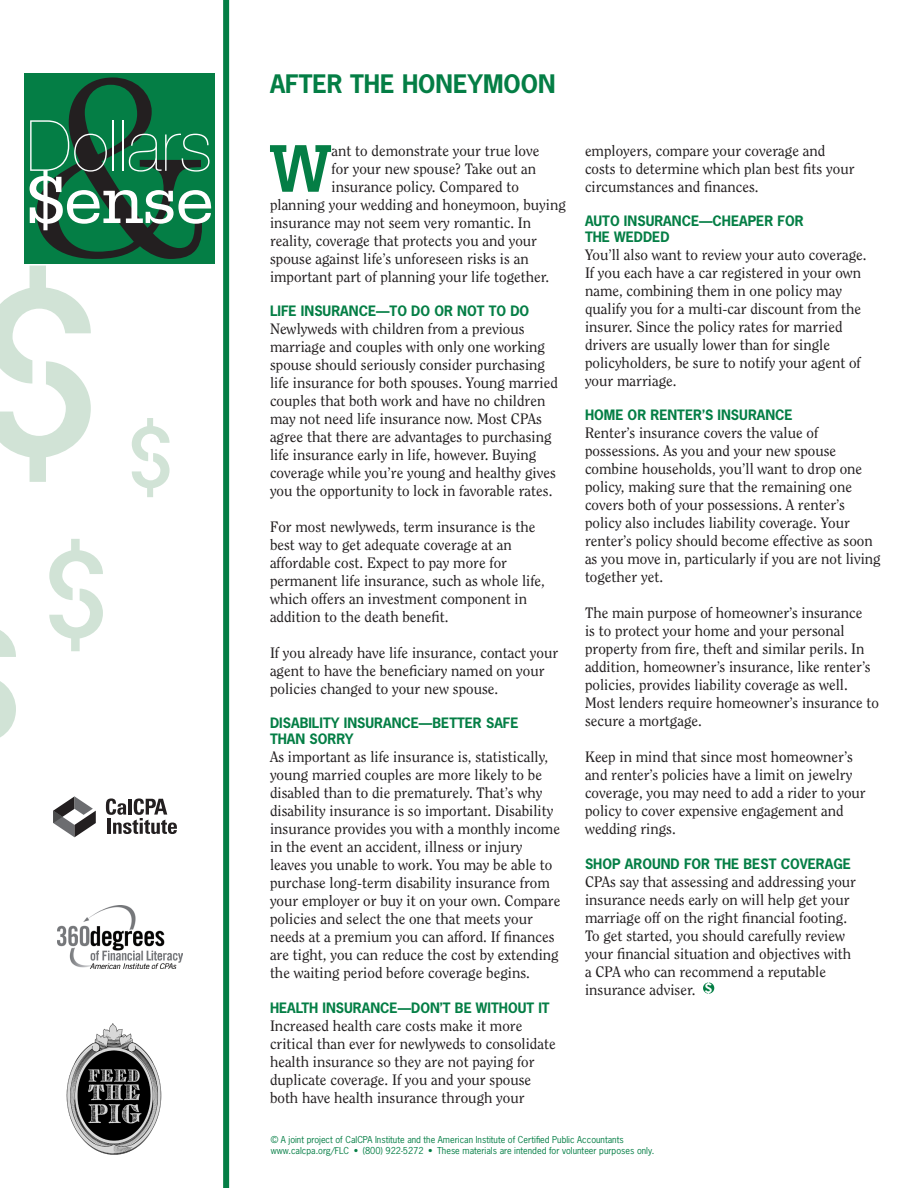
<style>
.page{position:relative;width:918px;height:1188px;background:#fff}
.page>*{position:absolute;margin:0;border:0;box-sizing:border-box;transform-origin:0 0}
.t1{font:283.5px "Housebroken Clean";color:#d1e3d6}
.t2{font:300 259.2px "Century";color:#231f20}
.t3{font:147.3px "Housebroken Clean";color:#d1e3d6}
.t4{font:103.8px "Housebroken Clean";color:#d1e3d6}
.t5{font:200 70.65px "Helvetica Neue";color:#fff}
.t6{font:70.65px "Serifa";color:#fff}
.body_text_1st{font:500 66px "Boton";color:#047e45}
.t7{font:700 24px "News Gothic";color:#047e45}
.body_text{font:15px/18px "Clearface";color:#231f20}
.body_text_1st-2{font:15px "Clearface";color:#231f20}
.t8{font:700 13.5px/16.2px "News Gothic";color:#047e45}
.t9{font:700 12.6px "News Gothic";color:#fff}
.t10{font:9px "News Gothic";color:#047e45}
</style>
<div class="page">
<div style="left:223px;top:0;width:6px;height:1188px;background:#047e45"></div>
<div style="left:25px;top:73px;width:190px;height:190px;background:#047e45"></div>
<img style="left:57px;top:905px;width:125px;height:63px">
<img style="left:66px;top:1024px;width:95px;height:130px">
<svg style="left:53px;top:796px;width:43px;height:41px"></svg>
<svg style="left:106px;top:798px;width:71px;height:36px"></svg>
<div style="left:703px;top:982px;width:11px;height:12px;background:#047e45;border-radius:50%"></div>
<p class="t2" style="left:28px;top:18px;width:184px">&amp;</p>
<p class="t1" style="left:-32px;top:188px;width:144px">$</p>
<p class="t5" style="left:26px;top:105px;width:187px">Dollars</p>
<p class="t6" style="left:26px;top:161px;width:190px">$ense</p>
<p class="t4" style="left:124px;top:390px;width:54px">$</p>
<p class="t3" style="left:39px;top:499px;width:76px">$</p>
<p class="t7" style="left:270px;top:68px;width:287px">AFTER THE HONEYMOON</p>
<p class="body_text_1st" style="left:270px;top:130px;width:63px">W</p>
<p class="body_text_1st-2" style="left:332px;top:142px;width:209px">ant to demonstrate your true love</p>
<p class="body_text_1st-2" style="left:332px;top:160px;width:206px">for your new spouse? Take out an</p>
<p class="body_text_1st-2" style="left:332px;top:178px;width:189px">insurance policy. Compared to</p>
<p class="body_text_1st-2" style="left:270px;top:196px;width:297px">planning your wedding and honeymoon, buying</p>
<p class="body_text_1st-2" style="left:270px;top:214px;width:263px">insurance may not seem very romantic. In</p>
<p class="body_text_1st-2" style="left:270px;top:232px;width:269px">reality, coverage that protects you and your</p>
<p class="body_text_1st-2" style="left:270px;top:250px;width:260px">spouse against life’s unforeseen risks is an</p>
<p class="body_text_1st-2" style="left:270px;top:268px;width:281px">important part of planning your life together.</p>
<p class="t8" style="left:270px;top:303px;width:261px">LIFE INSURANCE—TO DO OR NOT TO DO</p>
<p class="body_text" style="left:270px;top:320px;width:289px">Newlyweds with children from a previous marriage and couples with only one working spouse should seriously consider purchasing life insurance for both spouses. Young married couples that both work and have no children may not need life insurance now. Most CPAs agree that there are advantages to purchasing life insurance early in life, however. Buying coverage while you’re young and healthy gives you the opportunity to lock in favorable rates.</p>
<p class="body_text" style="left:270px;top:518px;width:277px">For most newlyweds, term insurance is the best way to get adequate coverage at an affordable cost. Expect to pay more for permanent life insurance, such as whole life, which offers an investment component in addition to the death benefit.</p>
<p class="body_text" style="left:270px;top:644px;width:290px">If you already have life insurance, contact your agent to have the beneficiary named on your policies changed to your new spouse.</p>
<p class="t8" style="left:270px;top:715px;width:250px">DISABILITY INSURANCE—BETTER SAFE<br>THAN SORRY</p>
<p class="body_text" style="left:270px;top:748px;width:292px">As important as life insurance is, statistically, young married couples are more likely to be disabled than to die prematurely. That’s why disability insurance is so important. Disability insurance provides you with a monthly income in the event an accident, illness or injury leaves you unable to work. You may be able to purchase long-term disability insurance from your employer or buy it on your own. Compare policies and select the one that meets your needs at a premium you can afford. If finances are tight, you can reduce the cost by extending the waiting period before coverage begins.</p>
<p class="t8" style="left:270px;top:999px;width:281px">HEALTH INSURANCE—DON’T BE WITHOUT IT</p>
<p class="body_text" style="left:270px;top:1016px;width:287px">Increased health care costs make it more critical than ever for newlyweds to consolidate health insurance so they are not paying for duplicate coverage. If you and your spouse both have health insurance through your</p>
<p class="body_text" style="left:585px;top:142px;width:271px">employers, compare your coverage and costs to determine which plan best fits your circumstances and finances.</p>
<p class="t8" style="left:585px;top:213px;width:220px">AUTO INSURANCE—CHEAPER FOR<br>THE WEDDED</p>
<p class="body_text" style="left:585px;top:246px;width:283px">You’ll also want to review your auto coverage.<br>If you each have a car registered in your own name, combining them in one policy may qualify you for a multi-car discount from the insurer. Since the policy rates for married drivers are usually lower than for single policyholders, be sure to notify your agent of your marriage.</p>
<p class="t8" style="left:585px;top:407px;width:209px">HOME OR RENTER’S INSURANCE</p>
<p class="body_text" style="left:585px;top:424px;width:297px">Renter’s insurance covers the value of possessions. As you and your new spouse combine households, you’ll want to drop one policy, making sure that the remaining one covers both of your possessions. A renter’s policy also includes liability coverage. Your renter’s policy should become effective as soon as you move in, particularly if you are not living together yet.</p>
<p class="body_text" style="left:585px;top:604px;width:296px">The main purpose of homeowner’s insurance<br>is to protect your home and your personal property from fire, theft and similar perils. In addition, homeowner’s insurance, like renter’s policies, provides liability coverage as well.<br>Most lenders require homeowner’s insurance to secure a mortgage.</p>
<p class="body_text" style="left:585px;top:748px;width:282px">Keep in mind that since most homeowner’s and renter’s policies have a limit on jewelry coverage, you may need to add a rider to your policy to cover expensive engagement and wedding rings.</p>
<p class="t8" style="left:585px;top:855px;width:267px">SHOP AROUND FOR THE BEST COVERAGE</p>
<p class="body_text" style="left:585px;top:872px;width:273px">CPAs say that assessing and addressing your insurance needs early on will help get your marriage off on the right financial footing.<br>To get started, you should carefully review your financial situation and objectives with a CPA who can recommend a reputable insurance adviser.</p>
<p class="t9" style="left:705px;top:980px;width:9px">$</p>
<p class="t10" style="left:271px;top:1134px;width:354px">© A joint project of CalCPA Institute and the American Institute of Certified Public Accountants</p>
<p class="t10" style="left:271px;top:1145px;width:385px">www.calcpa.org/FLC • (800) 922-5272 • These materials are intended for volunteer purposes only.</p>
</div>
